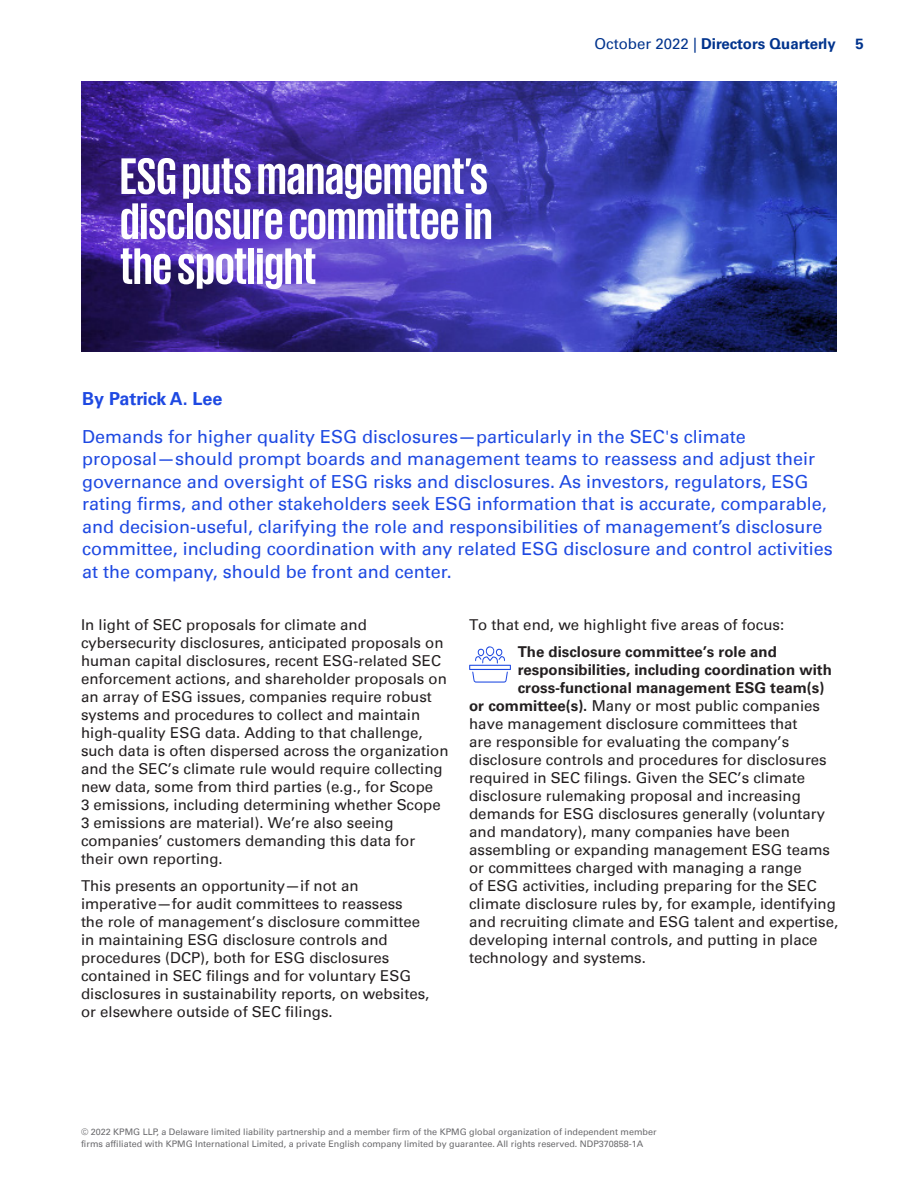
<style>
.page{position:relative;width:918px;height:1188px;background:#fff}
.page>*{position:absolute;margin:0;border:0;box-sizing:border-box;transform-origin:0 0}
.t1{font:700 52.5px/45px "KPMG";color:#fff;text-align:justify}
.t2{font:18px/22.5px "Univers 55 Roman";color:#1e49e2}
.t3{font:700 18px "Univers 65";color:#1e49e2}
.t4{font:15px/18px "Univers 55 Roman";color:#231f20}
.t5{font:700 15px/18px "Univers 65";color:#231f20}
.t6{font:700 15px "Univers 65";color:#00338d}
.t7{font:9px/12px "Univers 55 Roman";color:#69696c}
.s1{font-family:"Univers 55 Roman";font-weight:400}
.s2{font-family:"Univers 65";font-weight:700}
</style>
<div class="page">
<img style="left:81px;top:81px;width:756px;height:270px">
<svg style="left:469px;top:646px;width:42px;height:37px"></svg>
<h1 class="t1" style="left:120px;top:152px;width:374px">ESG puts management’s disclosure committee in the spotlight</h1>
<p class="t3" style="left:82px;top:388px;width:142px">By Patrick A. Lee</p>
<p class="t6" style="left:595px;top:34px;width:243px"><span class="s1">October 2022 |</span> Directors Quarterly</p>
<p class="t6" style="left:856px;top:35px;width:10px">5</p>
<p class="t2" style="left:82px;top:425px;width:752px">Demands for higher quality ESG disclosures—particularly in the SEC's climate proposal—should prompt boards and management teams to reassess and adjust their governance and oversight of ESG risks and disclosures. As investors, regulators, ESG rating firms, and other stakeholders seek ESG information that is accurate, comparable, and decision-useful, clarifying the role and responsibilities of management’s disclosure committee, including coordination with any related ESG disclosure and control activities at the company, should be front and center.</p>
<p class="t4" style="left:81px;top:616px;width:369px">In light of SEC proposals for climate and cybersecurity disclosures, anticipated proposals on human capital disclosures, recent ESG-related SEC enforcement actions, and shareholder proposals on an array of ESG issues, companies require robust systems and procedures to collect and maintain high-quality ESG data. Adding to that challenge, such data is often dispersed across the organization and the SEC’s climate rule would require collecting new data, some from third parties (e.g., for Scope<br>3 emissions, including determining whether Scope 3 emissions are material). We’re also seeing companies’ customers demanding this data for their own reporting.</p>
<p class="t4" style="left:81px;top:877px;width:350px">This presents an opportunity—if not an imperative—for audit committees to reassess<br>the role of management’s disclosure committee in maintaining ESG disclosure controls and procedures (DCP), both for ESG disclosures contained in SEC filings and for voluntary ESG disclosures in sustainability reports, on websites, or elsewhere outside of SEC filings.</p>
<p class="t4" style="left:469px;top:616px;width:317px">To that end, we highlight five areas of focus:</p>
<p class="t5" style="left:518px;top:643px;width:316px">The disclosure committee’s role and responsibilities, including coordination with cross-functional management ESG team(s)</p>
<p class="t4" style="left:469px;top:697px;width:371px"><span class="s2">or committee(s).</span> Many or most public companies have management disclosure committees that<br>are responsible for evaluating the company’s disclosure controls and procedures for disclosures required in SEC filings. Given the SEC’s climate disclosure rulemaking proposal and increasing demands for ESG disclosures generally (voluntary and mandatory), many companies have been assembling or expanding management ESG teams or committees charged with managing a range<br>of ESG activities, including preparing for the SEC climate disclosure rules by, for example, identifying and recruiting climate and ESG talent and expertise, developing internal controls, and putting in place technology and systems.</p>
<p class="t7" style="left:81px;top:1126px;width:577px">© 2022 KPMG LLP, a Delaware limited liability partnership and a member firm of the KPMG global organization of independent member firms affiliated with KPMG International Limited, a private English company limited by guarantee. All rights reserved. NDP370858-1A</p>
</div>
